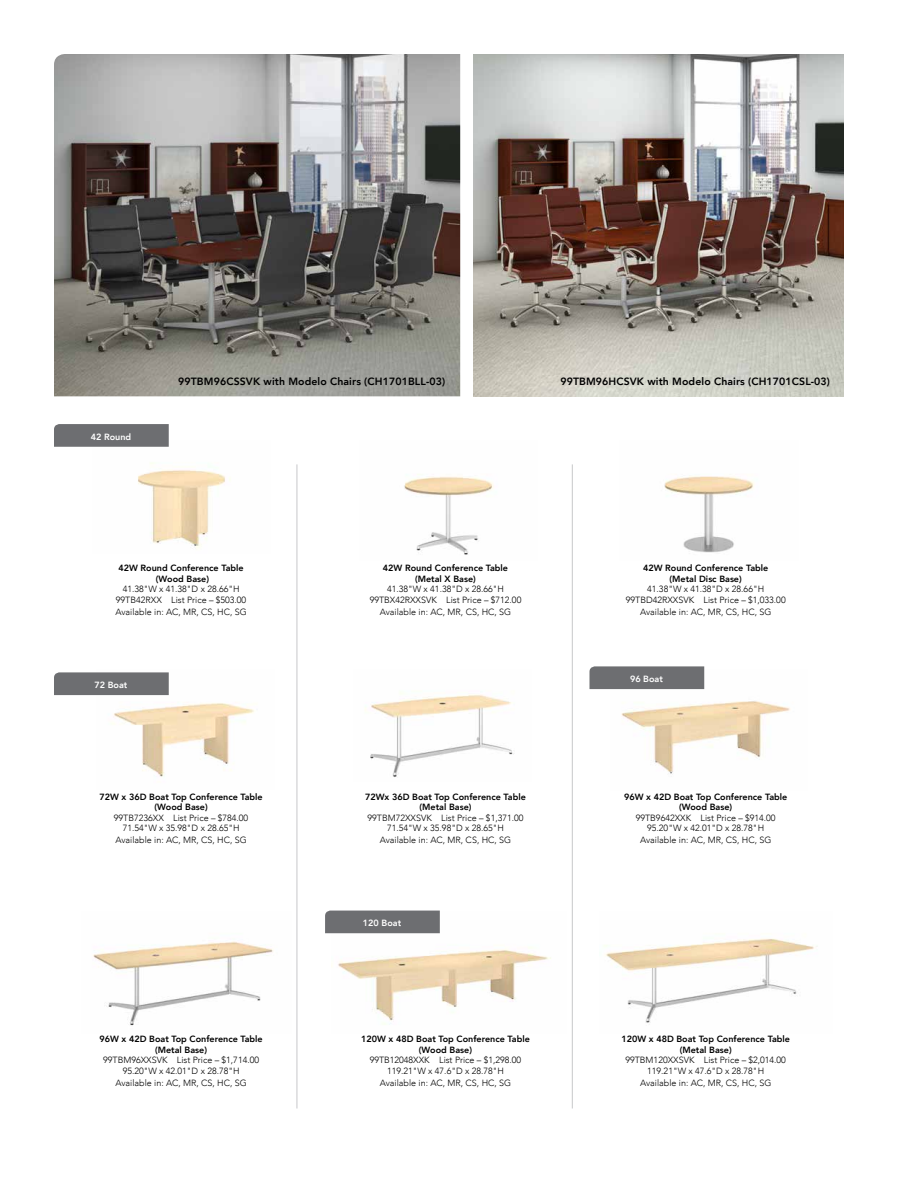
<style>
.page{position:relative;width:918px;height:1188px;background:#fff}
.page>*{position:absolute;margin:0;border:0;box-sizing:border-box;transform-origin:0 0}
.t1{font:800 10.5px "Avenir";letter-spacing:.01em;color:#000}
.t2{font:300 9px/10.5px "Avenir";color:#000;text-align:center}
.t3{font:800 9px/10.5px "Avenir";color:#000;text-align:center}
.t4{font:800 9px "Avenir";color:#fff}
</style>
<div class="page">
<img style="left:54px;top:54px;width:406px;height:342px">
<img style="left:474px;top:54px;width:370px;height:342px">
<hr style="left:297px;top:464px;width:1px;height:645px;background:#c7c8ca">
<hr style="left:572px;top:464px;width:1px;height:645px;background:#c7c8ca">
<img style="left:138px;top:462px;width:92px;height:86px">
<img style="left:404px;top:474px;width:90px;height:81px">
<img style="left:664px;top:476px;width:90px;height:77px">
<img style="left:96px;top:695px;width:158px;height:82px">
<img style="left:365px;top:692px;width:148px;height:85px">
<img style="left:610px;top:669px;width:180px;height:105px">
<img style="left:93px;top:941px;width:181px;height:85px">
<img style="left:332px;top:933px;width:219px;height:92px">
<img style="left:604px;top:938px;width:213px;height:85px">
<svg style="left:54px;top:424px;width:115px;height:23px;background:#6f7073"></svg>
<div style="left:54px;top:672px;width:115px;height:23px;background:#6d6e71"></div>
<div style="left:325px;top:911px;width:115px;height:22px;background:#6d6e71"></div>
<div style="left:590px;top:666px;width:114px;height:23px;background:#6d6e71"></div>
<p class="t4" style="left:91px;top:430px;width:42px">42 Round</p>
<p class="t1" style="left:178px;top:373px;width:268px">99TBM96CSSVK with Modelo Chairs (CH1701BLL-03)</p>
<p class="t1" style="left:560px;top:373px;width:271px">99TBM96HCSVK with Modelo Chairs (CH1701CSL-03)</p>
<p class="t3" style="left:119px;top:563px;width:127px">42W Round Conference Table (Wood Base)</p>
<p class="t2" style="left:116px;top:584px;width:132px">41.38"W x 41.38"D x 28.66"H<br>99TB42RXX List Price – $503.00</p>
<p class="t2" style="left:115px;top:607px;width:133px">Available in: AC, MR, CS, HC, SG</p>
<p class="t4" style="left:95px;top:678px;width:34px">72 Boat</p>
<p class="t3" style="left:99px;top:791px;width:165px">72W x 36D Boat Top Conference Table (Wood Base)</p>
<p class="t2" style="left:114px;top:812px;width:136px">99TB7236XX List Price – $784.00<br>71.54"W x 35.98"D x 28.65"H</p>
<p class="t2" style="left:115px;top:835px;width:133px">Available in: AC, MR, CS, HC, SG</p>
<p class="t3" style="left:99px;top:1034px;width:165px">96W x 42D Boat Top Conference Table (Metal Base)</p>
<p class="t2" style="left:103px;top:1055px;width:157px">99TBM96XXSVK List Price – $1,714.00<br>95.20"W x 42.01"D x 28.78"H</p>
<p class="t2" style="left:115px;top:1078px;width:133px">Available in: AC, MR, CS, HC, SG</p>
<p class="t3" style="left:383px;top:563px;width:127px">42W Round Conference Table (Metal X Base)</p>
<p class="t2" style="left:370px;top:584px;width:153px">41.38"W x 41.38"D x 28.66"H<br>99TBX42RXXSVK List Price – $712.00</p>
<p class="t2" style="left:380px;top:607px;width:133px">Available in: AC, MR, CS, HC, SG</p>
<p class="t3" style="left:365px;top:791px;width:162px">72Wx 36D Boat Top Conference Table (Metal Base)</p>
<p class="t2" style="left:368px;top:812px;width:157px">99TBM72XXSVK List Price – $1,371.00<br>71.54"W x 35.98"D x 28.65"H</p>
<p class="t2" style="left:380px;top:835px;width:133px">Available in: AC, MR, CS, HC, SG</p>
<p class="t4" style="left:363px;top:916px;width:40px">120 Boat</p>
<p class="t3" style="left:361px;top:1034px;width:170px">120W x 48D Boat Top Conference Table (Wood Base)</p>
<p class="t2" style="left:370px;top:1055px;width:153px">99TB12048XXK List Price – $1,298.00<br>119.21"W x 47.6"D x 28.78"H</p>
<p class="t2" style="left:380px;top:1078px;width:133px">Available in: AC, MR, CS, HC, SG</p>
<p class="t3" style="left:643px;top:563px;width:127px">42W Round Conference Table (Metal Disc Base)</p>
<p class="t2" style="left:626px;top:584px;width:161px">41.38"W x 41.38"D x 28.66"H<br>99TBD42RXXSVK List Price – $1,033.00</p>
<p class="t2" style="left:640px;top:607px;width:133px">Available in: AC, MR, CS, HC, SG</p>
<p class="t4" style="left:630px;top:672px;width:34px">96 Boat</p>
<p class="t3" style="left:624px;top:791px;width:165px">96W x 42D Boat Top Conference Table (Wood Base)</p>
<p class="t2" style="left:636px;top:812px;width:141px">99TB9642XXK List Price – $914.00<br>95.20"W x 42.01"D x 28.78"H</p>
<p class="t2" style="left:640px;top:835px;width:133px">Available in: AC, MR, CS, HC, SG</p>
<p class="t3" style="left:621px;top:1034px;width:170px">120W x 48D Boat Top Conference Table (Metal Base)</p>
<p class="t2" style="left:625px;top:1055px;width:162px">99TBM120XXSVK List Price – $2,014.00<br>119.21"W x 47.6"D x 28.78"H</p>
<p class="t2" style="left:640px;top:1078px;width:133px">Available in: AC, MR, CS, HC, SG</p>
</div>
